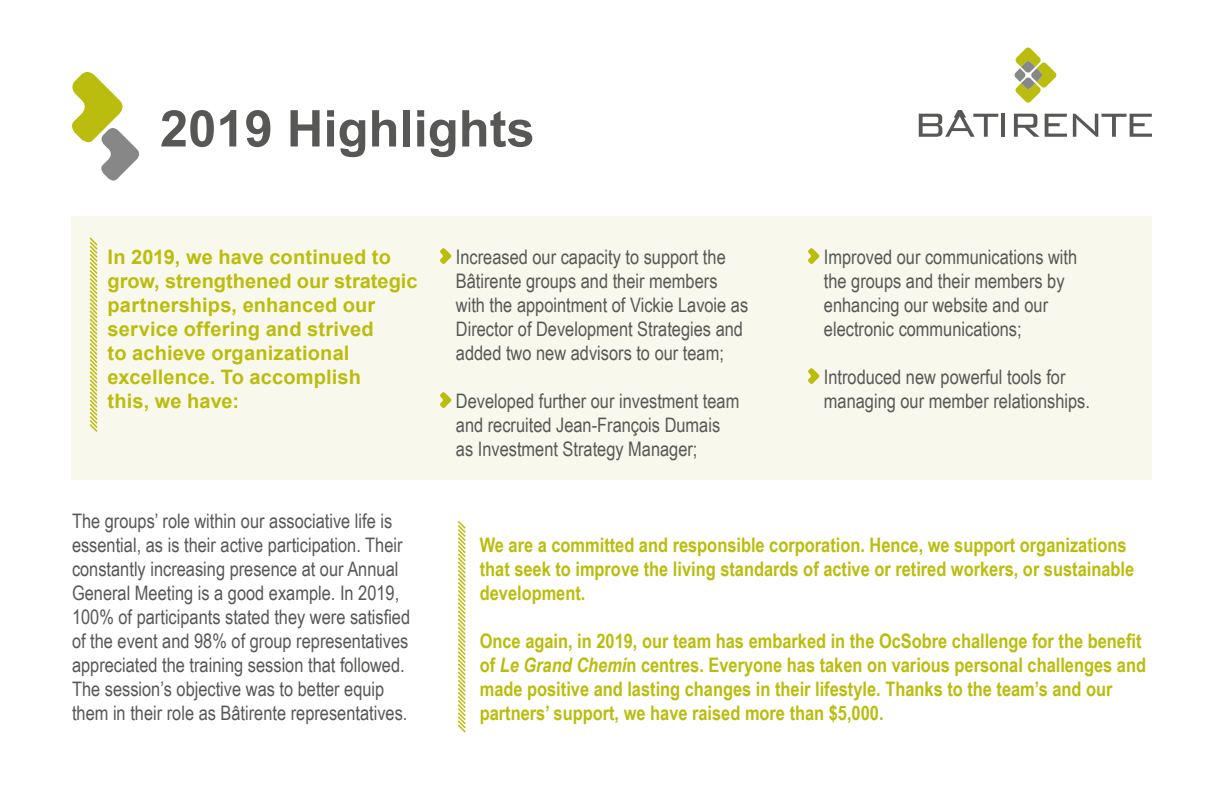
<style>
.page{position:relative;width:1224px;height:792px;background:#fff}
.page>*{position:absolute;margin:0;border:0;box-sizing:border-box;transform-origin:0 0}
.t1{font:700 50.8px "Arial";color:#575756}
.Texte_courant{font:20px/24px "Arial Narrow";color:#575756}
.Texte_courant-2{font:700 20px/24px "Arial Narrow";color:#babd0d}
.INTRO_2{font:700 20px/24px "Arial";letter-spacing:.005em;color:#babd0d}
.s1{font-style:italic}
</style>
<div class="page">
<div style="left:72px;top:216px;width:1080px;height:264px;background:#f9f8ec"></div>
<svg style="left:440px;top:248px;width:12px;height:16px"></svg>
<svg style="left:440px;top:392px;width:12px;height:16px"></svg>
<svg style="left:89px;top:237px;width:9px;height:195px"></svg>
<svg style="left:457px;top:521px;width:9px;height:212px"></svg>
<svg style="left:808px;top:248px;width:12px;height:16px"></svg>
<svg style="left:808px;top:368px;width:12px;height:16px"></svg>
<svg style="left:72px;top:72px;width:68px;height:109px"></svg>
<svg style="left:919px;top:110px;width:79px;height:27px"></svg>
<hr style="left:1001px;top:114px;width:4px;height:23px;background:#575756">
<svg style="left:1014px;top:114px;width:53px;height:23px"></svg>
<svg style="left:1073px;top:114px;width:79px;height:23px"></svg>
<svg style="left:1014px;top:47px;width:43px;height:56px"></svg>
<p class="t1" style="left:160px;top:95px;width:376px">2019 Highlights</p>
<p class="INTRO_2" style="left:108px;top:246px;width:311px">In 2019, we have continued to grow, strengthened our strategic partnerships, enhanced our service offering and strived<br>to achieve organizational excellence. To accomplish<br>this, we have:</p>
<p class="Texte_courant" style="left:456px;top:244px;width:294px">Increased our capacity to support the Bâtirente groups and their members with the appointment of Vickie Lavoie as Director of Development Strategies and added two new advisors to our team;</p>
<p class="Texte_courant" style="left:456px;top:388px;width:285px">Developed further our investment team and recruited Jean-François Dumais as Investment Strategy Manager;</p>
<p class="Texte_courant" style="left:824px;top:244px;width:255px">Improved our communications with the groups and their members by enhancing our website and our electronic communications;</p>
<p class="Texte_courant" style="left:824px;top:364px;width:268px">Introduced new powerful tools for managing our member relationships.</p>
<p class="Texte_courant" style="left:72px;top:508px;width:340px">The groups’ role within our associative life is essential, as is their active participation. Their constantly increasing presence at our Annual General Meeting is a good example. In 2019, 100% of participants stated they were satisfied of the event and 98% of group representatives appreciated the training session that followed.<br>The session’s objective was to better equip them in their role as Bâtirente representatives.</p>
<p class="Texte_courant-2" style="left:480px;top:532px;width:656px">We are a committed and responsible corporation. Hence, we support organizations that seek to improve the living standards of active or retired workers, or sustainable development.</p>
<p class="Texte_courant-2" style="left:480px;top:628px;width:668px">Once again, in 2019, our team has embarked in the OcSobre challenge for the benefit of <span class="s1">Le Grand Chemi</span>n centres. Everyone has taken on various personal challenges and made positive and lasting changes in their lifestyle. Thanks to the team’s and our partners’ support, we have raised more than $5,000.</p>
</div>
